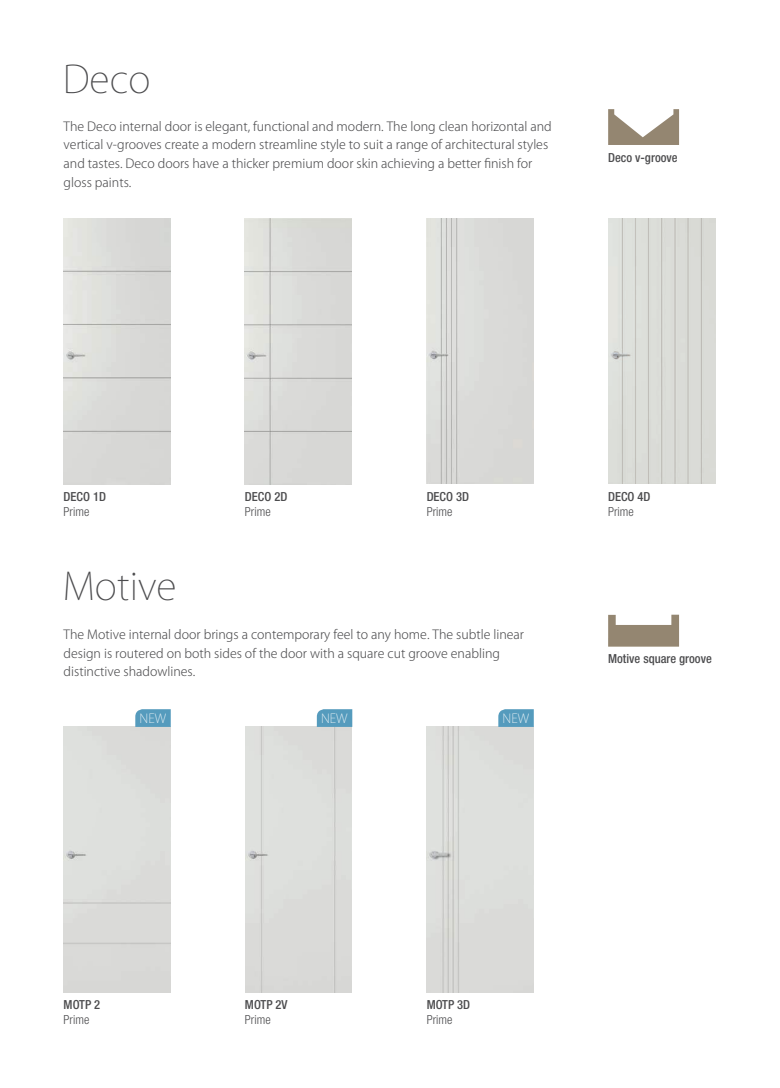
<style>
.page{position:relative;width:780px;height:1088px;background:#fff}
.page>*{position:absolute;margin:0;border:0;box-sizing:border-box;transform-origin:0 0}
.t1{font:200 37.5px "Koz Go Pr 6 N";color:#4c4c4e}
.t2{font:300 12.5px/18.8px "Koz Go Pr 6 N";color:#4c4c4e}
.t3{font:500 condensed 12.5px "Helvetica Neue";color:#4c4c4e}
.t4{font:300 condensed 12.5px "Helvetica Neue";color:#4c4c4e}
.t5{font:200 12.5px "Koz Go Pr 6 N";color:#fff}
</style>
<div class="page">
<img style="left:608px;top:218px;width:107px;height:266px">
<img style="left:245px;top:218px;width:107px;height:266px">
<img style="left:426px;top:218px;width:107px;height:265px">
<div style="left:426px;top:726px;width:107px;height:266px;background:#dcdedb"></div>
<div style="left:245px;top:726px;width:106px;height:266px;background:#dcdddb"></div>
<svg style="left:608px;top:109px;width:71px;height:36px"></svg>
<svg style="left:608px;top:615px;width:71px;height:31px"></svg>
<svg style="left:135px;top:709px;width:36px;height:18px"></svg>
<svg style="left:317px;top:709px;width:35px;height:18px"></svg>
<svg style="left:498px;top:709px;width:35px;height:18px"></svg>
<h1 class="t1" style="left:63px;top:58px;width:89px">Deco</h1>
<p class="t2" style="left:64px;top:117px;width:489px">The Deco internal door is elegant, functional and modern. The long clean horizontal and vertical v-grooves create a modern streamline style to suit a range of architectural styles and tastes. Deco doors have a thicker premium door skin achieving a better 昀椀nish for gloss paints.</p>
<p class="t3" style="left:608px;top:153px;width:71px">Deco v-groove</p>
<p class="t3" style="left:64px;top:492px;width:44px">DECO 1D</p>
<p class="t4" style="left:64px;top:505px;width:27px">Prime</p>
<h1 class="t1" style="left:63px;top:565px;width:115px">Motive</h1>
<p class="t3" style="left:245px;top:492px;width:44px">DECO 2D</p>
<p class="t4" style="left:245px;top:505px;width:27px">Prime</p>
<p class="t3" style="left:426px;top:492px;width:44px">DECO 3D</p>
<p class="t4" style="left:426px;top:505px;width:27px">Prime</p>
<p class="t2" style="left:64px;top:625px;width:462px">The Motive internal door brings a contemporary feel to any home. The subtle linear design is routered on both sides of the door with a square cut groove enabling distinctive shadowlines.</p>
<p class="t5" style="left:139px;top:711px;width:28px">NEW</p>
<p class="t5" style="left:321px;top:711px;width:28px">NEW</p>
<p class="t5" style="left:502px;top:711px;width:28px">NEW</p>
<p class="t3" style="left:608px;top:492px;width:44px">DECO 4D</p>
<p class="t4" style="left:608px;top:505px;width:27px">Prime</p>
<p class="t3" style="left:608px;top:654px;width:105px">Motive square groove</p>
<p class="t3" style="left:64px;top:1000px;width:38px">MOTP 2</p>
<p class="t4" style="left:64px;top:1013px;width:27px">Prime</p>
<p class="t3" style="left:245px;top:1000px;width:44px">MOTP 2V</p>
<p class="t4" style="left:245px;top:1013px;width:27px">Prime</p>
<p class="t3" style="left:426px;top:1000px;width:45px">MOTP 3D</p>
<p class="t4" style="left:426px;top:1013px;width:27px">Prime</p>
</div>
